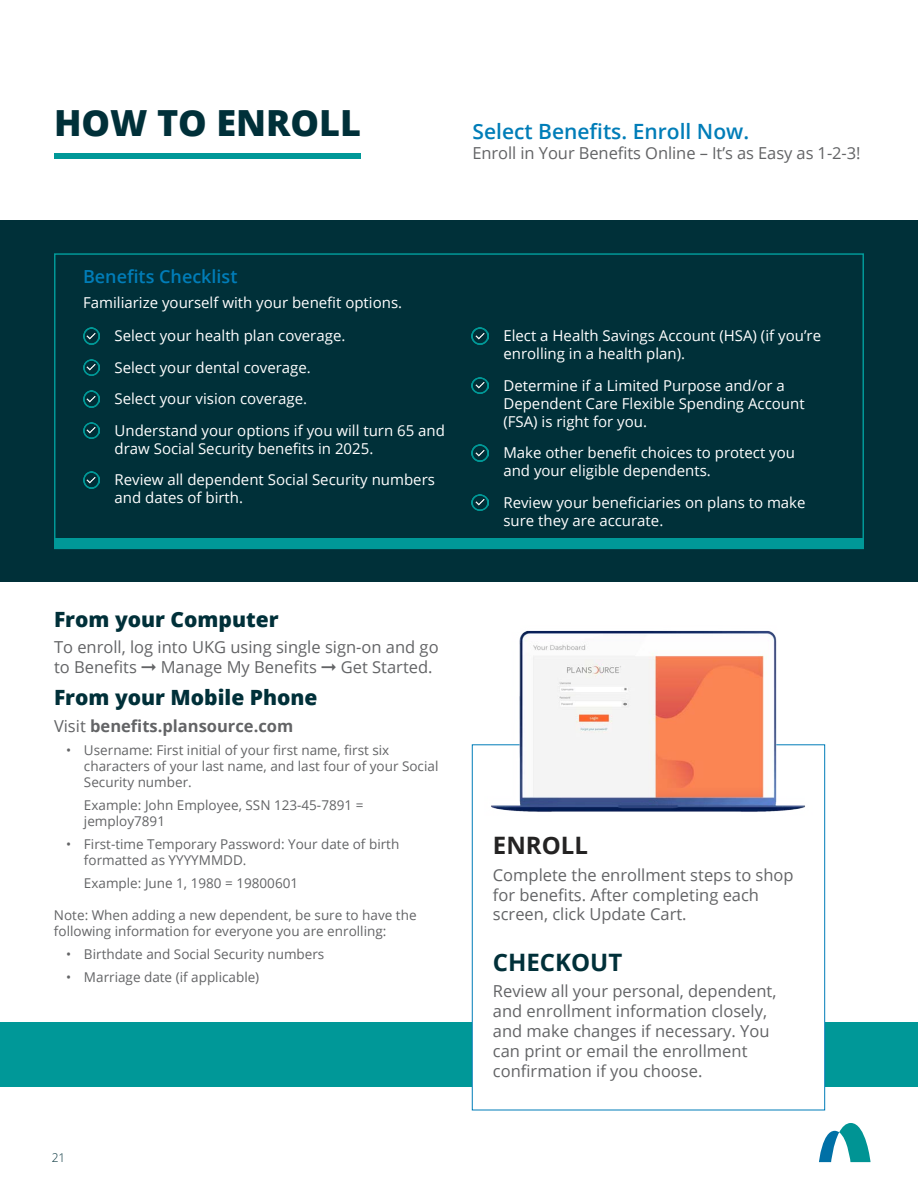
<style>
.page{position:relative;width:918px;height:1188px;background:#fff}
.page>*{position:absolute;margin:0;border:0;box-sizing:border-box;transform-origin:0 0}
.t1{font:800 36px "Open Sans";color:#003039}
.t2{font:700 24px "Open Sans";color:#003039}
.t3{font:700 24px "Open Sans";color:#242323}
.t4{font:800 21px "Open Sans";color:#003039}
.t5{font:600 21px "Open Sans";color:#007db8}
.t6{font:600 18px "Open Sans";color:#007db8}
.t7{font:16.5px/19.8px "Open Sans";color:#636466}
.t8{font:700 16.5px "Open Sans";color:#636466}
.t9{font:15px/18px "Open Sans";color:#fff}
.t10{font:13.5px/16.2px "Open Sans";color:#636466}
.t11{font:300 12px "Open Sans";color:#003039}
.s1{font-weight:400}
</style>
<div class="page">
<svg style="left:819px;top:1123px;width:52px;height:39px"></svg>
<div style="left:0;top:1022px;width:918px;height:64px;background:#009898"></div>
<div style="left:472px;top:745px;width:353px;height:365px;background:#fff"></div>
<div style="left:54px;top:153px;width:307px;height:6px;background:#009898"></div>
<div style="left:0;top:221px;width:918px;height:361px;background:#003039"></div>
<img style="left:83px;top:328px;width:16px;height:16px">
<svg style="left:87px;top:332px;width:9px;height:7px"></svg>
<img style="left:83px;top:359px;width:16px;height:17px">
<svg style="left:87px;top:364px;width:9px;height:7px"></svg>
<img style="left:83px;top:391px;width:16px;height:16px">
<svg style="left:87px;top:395px;width:9px;height:7px"></svg>
<img style="left:83px;top:422px;width:16px;height:17px">
<svg style="left:87px;top:427px;width:9px;height:7px"></svg>
<img style="left:83px;top:472px;width:16px;height:16px">
<svg style="left:87px;top:476px;width:9px;height:7px"></svg>
<img style="left:472px;top:328px;width:16px;height:16px">
<svg style="left:476px;top:332px;width:9px;height:7px"></svg>
<img style="left:472px;top:377px;width:16px;height:17px">
<svg style="left:476px;top:382px;width:9px;height:7px"></svg>
<img style="left:472px;top:445px;width:16px;height:16px">
<svg style="left:476px;top:449px;width:9px;height:7px"></svg>
<img style="left:472px;top:494px;width:16px;height:17px">
<svg style="left:476px;top:499px;width:9px;height:7px"></svg>
<div style="left:54px;top:538px;width:810px;height:11px;background:#009898"></div>
<img style="left:485px;top:630px;width:327px;height:182px">
<h1 class="t1" style="left:54px;top:95px;width:309px">HOW TO ENROLL</h1>
<h3 class="t5" style="left:472px;top:117px;width:278px">Select Benefits. Enroll Now.</h3>
<p class="t7" style="left:472px;top:142px;width:390px">Enroll in Your Benefits Online – It’s as Easy as 1-2-3!</p>
<p class="t6" style="left:83px;top:264px;width:156px">Benefits Checklist</p>
<p class="t9" style="left:83px;top:293px;width:321px">Familiarize yourself with your benefit options.</p>
<p class="t9" style="left:115px;top:319px;width:332px;line-height:31.5px">Select your health plan coverage.<br>Select your dental coverage.<br>Select your vision coverage.<br>Understand your options if you will turn 65 and</p>
<p class="t9" style="left:115px;top:432px;width:322px;line-height:31.5px">draw Social Security benefits in 2025.<br>Review all dependent Social Security numbers</p>
<p class="t9" style="left:115px;top:488px;width:130px">and dates of birth.</p>
<h3 class="t4" style="left:54px;top:603px;width:226px">From your Computer</h3>
<p class="t7" style="left:54px;top:637px;width:386px">To enroll, log into UKG using single sign-on and go to Benefits ➞ Manage My Benefits ➞ Get Started.</p>
<h3 class="t4" style="left:54px;top:681px;width:265px">From your Mobile Phone</h3>
<p class="t8" style="left:54px;top:714px;width:241px"><span class="s1">Visit</span> benefits.plansource.com</p>
<p class="t10" style="left:84px;top:741px;width:356px;text-indent:-18px">• Username: First initial of your first name, first six characters of your last name, and last four of your Social<br>Security number.</p>
<p class="t10" style="left:84px;top:797px;width:281px">Example: John Employee, SSN 123-45-7891 = jemploy7891</p>
<p class="t10" style="left:84px;top:836px;width:317px;text-indent:-18px">• First-time Temporary Password: Your date of birth formatted as YYYYMMDD.</p>
<p class="t10" style="left:84px;top:875px;width:216px">Example: June 1, 1980 = 19800601</p>
<p class="t10" style="left:54px;top:907px;width:364px">Note: When adding a new dependent, be sure to have the following information for everyone you are enrolling:</p>
<p class="t10" style="left:66px;top:946px;width:260px">• Birthdate and Social Security numbers</p>
<p class="t10" style="left:66px;top:969px;width:195px">• Marriage date (if applicable)</p>
<p class="t11" style="left:52px;top:1149px;width:15px">21</p>
<p class="t9" style="left:503px;top:326px;width:319px">Elect a Health Savings Account (HSA) (if you’re enrolling in a health plan).</p>
<p class="t9" style="left:503px;top:376px;width:303px">Determine if a Limited Purpose and/or a<br>Dependent Care Flexible Spending Account (FSA) is right for you.</p>
<p class="t9" style="left:503px;top:443px;width:293px">Make other benefit choices to protect you and your eligible dependents.</p>
<p class="t9" style="left:503px;top:493px;width:304px">Review your beneficiaries on plans to make sure they are accurate.</p>
<h2 class="t3" style="left:493px;top:829px;width:97px">ENROLL</h2>
<p class="t7" style="left:493px;top:864px;width:302px">Complete the enrollment steps to shop for benefits. After completing each screen, click Update Cart.</p>
<h2 class="t2" style="left:493px;top:945px;width:131px">CHECKOUT</h2>
<p class="t7" style="left:493px;top:981px;width:285px">Review all your personal, dependent, and enrollment information closely, and make changes if necessary. You can print or email the enrollment confirmation if you choose.</p>
</div>
